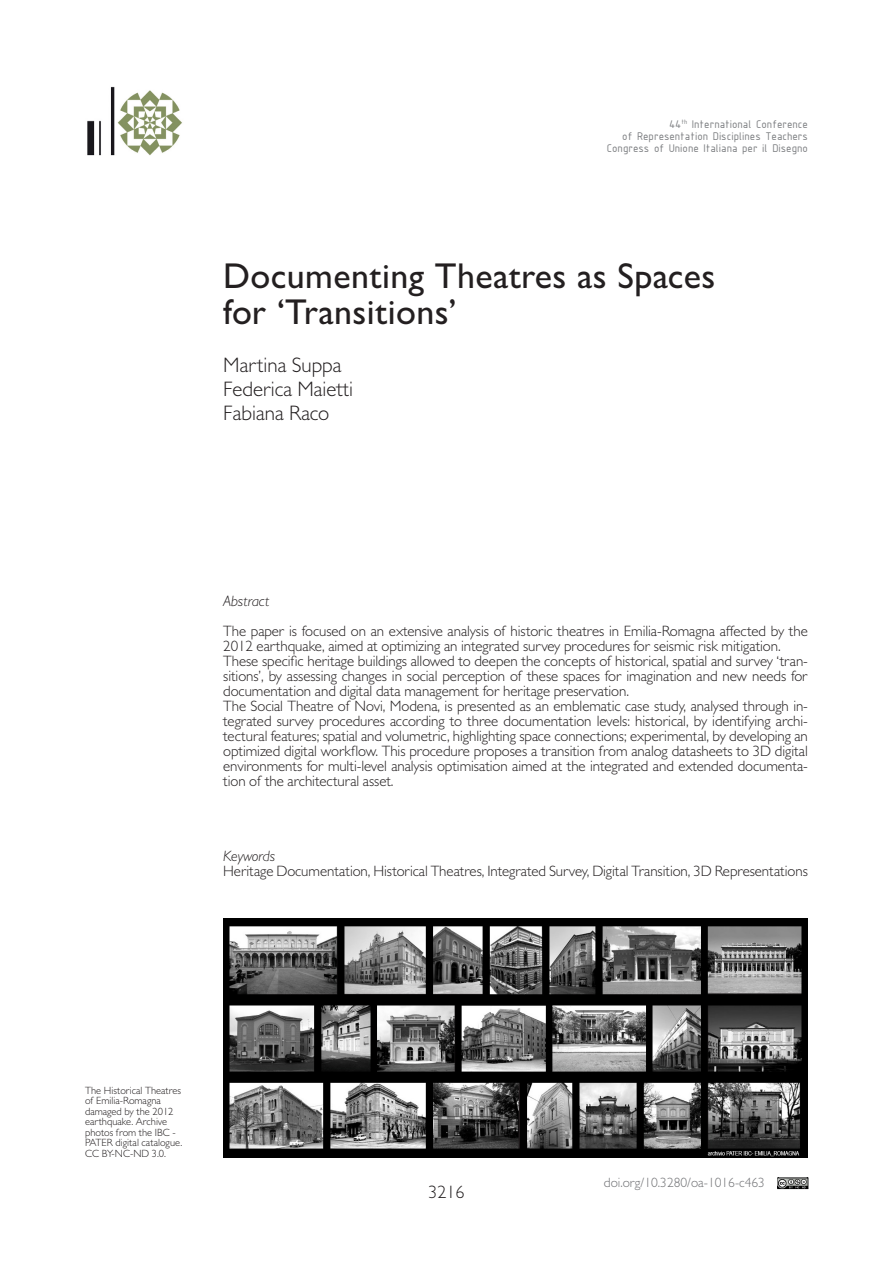
<style>
.page{position:relative;width:893px;height:1263px;background:#fff}
.page>*{position:absolute;margin:0;border:0;box-sizing:border-box;transform-origin:0 0}
.t1{font:500 36px "Gill Sans";letter-spacing:.01em;color:#231f20}
.t2{font:300 21px "Gill Sans";color:#231f20}
.t3{font:300 18px "Gill Sans";color:#231f20}
.t4{font:300 15px/15px "Gill Sans";letter-spacing:-.005em;color:#231f20;text-align:justify}
.t5{font:italic 300 15px "Gill Sans";color:#231f20}
.t6{font:300 13.5px "Gill Sans";color:#717275}
.t7{font:12px/12px "ISOCPEUR";color:#7a7c7f;text-align:right}
.t8{font:300 10.5px/10.5px "Gill Sans";color:#231f20}
</style>
<div class="page">
<svg style="left:777px;top:1177px;width:32px;height:12px"></svg>
<img style="left:87px;top:86px;width:95px;height:70px">
<img style="left:778px;top:1178px;width:30px;height:11px">
<img style="left:223px;top:918px;width:585px;height:239px">
<p class="t7" style="left:607px;top:118px;width:203px">44<sup>th</sup> International Conference<br>of Representation Disciplines Teachers<br>Congress of Unione Italiana per il Disegno</p>
<p class="t1" style="left:223px;top:255px;width:493px">Documenting Theatres as Spaces</p>
<p class="t1" style="left:223px;top:291px;width:235px">for ‘Transitions’</p>
<p class="t2" style="left:223px;top:352px;width:120px">Martina Suppa</p>
<p class="t2" style="left:223px;top:376px;width:131px">Federica Maietti</p>
<p class="t2" style="left:223px;top:400px;width:108px">Fabiana Raco</p>
<p class="t5" style="left:223px;top:592px;width:48px">Abstract</p>
<p class="t4" style="left:223px;top:623px;width:586px">The paper is focused on an extensive analysis of historic theatres in Emilia-Romagna affected by the<br>2012 earthquake, aimed at optimizing an integrated survey procedures for seismic risk mitigation.</p>
<p class="t4" style="left:223px;top:653px;width:586px">These specific heritage buildings allowed to deepen the concepts of historical, spatial and survey ‘tran&shy;sitions’, by assessing changes in social perception of these spaces for imagination and new needs for documentation and digital data management for heritage preservation.</p>
<p class="t4" style="left:223px;top:698px;width:586px">The Social Theatre of Novi, Modena, is presented as an emblematic case study, analysed through in&shy;tegrated survey procedures according to three documentation levels: historical, by identifying archi&shy;tectural features; spatial and volumetric, highlighting space connections; experimental, by developing an optimized digital workflow. This procedure proposes a transition from analog datasheets to 3D digital environments for multi-level analysis optimisation aimed at the integrated and extended documenta&shy;tion of the architectural asset.</p>
<p class="t5" style="left:223px;top:847px;width:53px">Keywords</p>
<p class="t4" style="left:223px;top:863px;width:586px">Heritage Documentation, Historical Theatres, Integrated Survey, Digital Transition, 3D Representations</p>
<p class="t8" style="left:85px;top:1085px;width:99px">The Historical Theatres of Emilia-Romagna damaged by the 2012 earthquake. Archive photos from the IBC -<br>PATER digital catalogue.<br>CC BY-NC-ND 3.0.</p>
<p class="t3" style="left:428px;top:1181px;width:37px">3216</p>
<p class="t6" style="left:604px;top:1174px;width:163px">doi.org/10.3280/oa-1016-c463</p>
</div>
